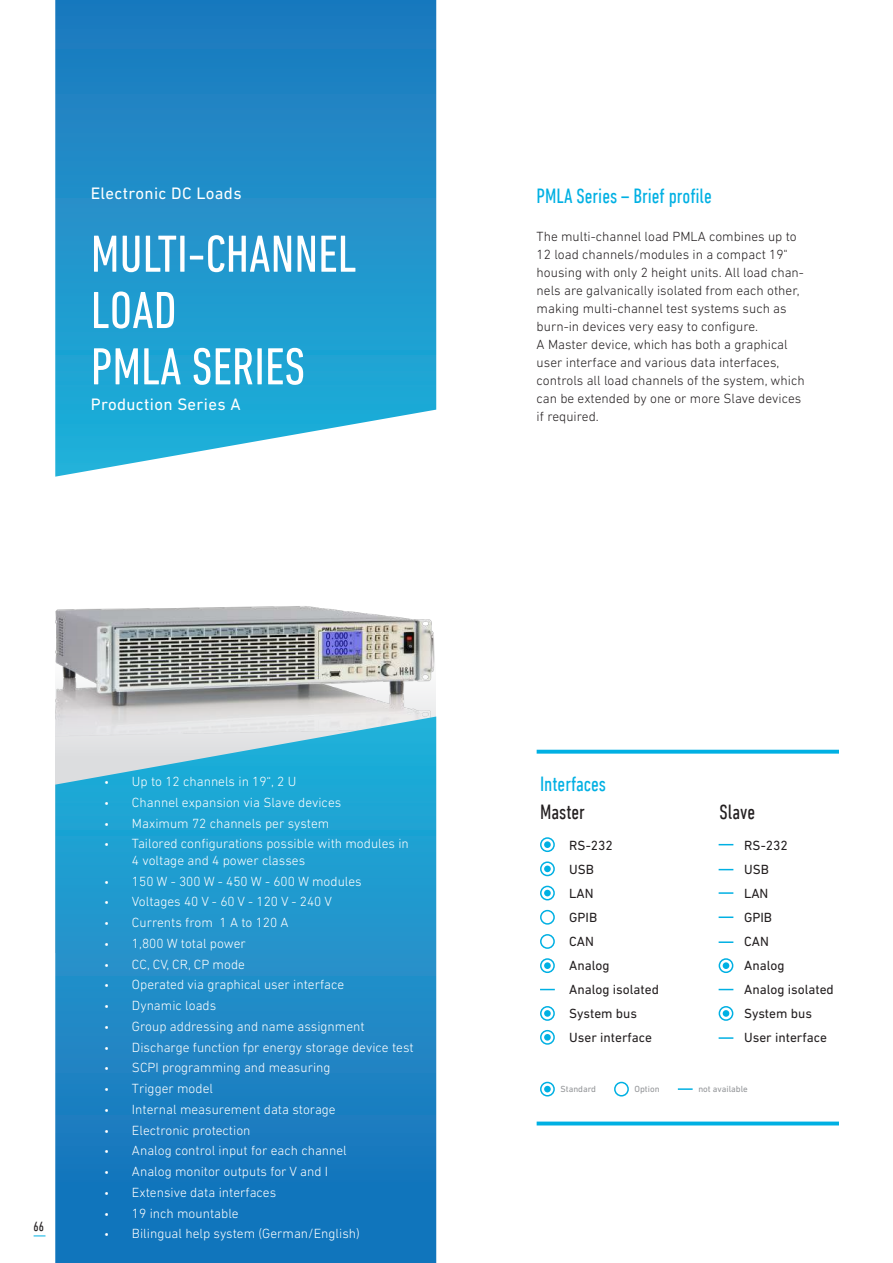
<style>
.page{position:relative;width:893px;height:1263px;background:#fff}
.page>*{position:absolute;margin:0;border:0;box-sizing:border-box;transform-origin:0 0}
.t1{font:condensed 53.1px/56.2px "DIN Next LT Pro";color:#fff}
.t2{font:condensed 21px "DIN Next LT Pro";color:#00b0e3}
.t3{font:condensed 21px "DIN Next LT Pro";color:#231f20}
.t4{font:16.8px "DIN Next LT Pro";letter-spacing:.02em;color:#fff}
.t5{font:300 13.5px/16.5px "DIN Next LT Pro";color:#fff}
.t6{font:300 13.5px/18px "DIN Next LT Pro";color:#231f20}
.t7{font:13.5px/24px "DIN Next LT Pro";color:#231f20}
.t8{font:condensed 13.5px "DIN Next LT Pro";color:#231f20}
.t9{font:9px "DIN Next LT Pro";color:#939598}
.s1{font-family:"Myriad Pro";font-weight:400}
</style>
<div class="page">
<svg style="left:537px;top:750px;width:302px;height:4px"></svg>
<div style="left:540px;top:837px;width:15px;height:15px;border:2px solid #00b0e3;border-radius:50%"></div>
<div style="left:540px;top:861px;width:15px;height:15px;border:2px solid #00b0e3;border-radius:50%"></div>
<div style="left:540px;top:886px;width:15px;height:14px;border:2px solid #00b0e3;border-radius:50%"></div>
<div style="left:540px;top:910px;width:15px;height:15px;border:2px solid #00b0e3;border-radius:50%"></div>
<div style="left:540px;top:934px;width:15px;height:15px;border:2px solid #00b0e3;border-radius:50%"></div>
<div style="left:540px;top:958px;width:15px;height:15px;border:2px solid #00b0e3;border-radius:50%"></div>
<div style="left:719px;top:958px;width:14px;height:15px;border:2px solid #00b0e3;border-radius:50%"></div>
<div style="left:540px;top:1006px;width:15px;height:15px;border:2px solid #00b0e3;border-radius:50%"></div>
<div style="left:540px;top:1030px;width:15px;height:15px;border:2px solid #00b0e3;border-radius:50%"></div>
<div style="left:719px;top:1006px;width:14px;height:15px;border:2px solid #00b0e3;border-radius:50%"></div>
<svg style="left:540px;top:989px;width:15px;height:1px"></svg>
<svg style="left:719px;top:989px;width:14px;height:1px"></svg>
<svg style="left:719px;top:1037px;width:14px;height:2px"></svg>
<svg style="left:719px;top:941px;width:14px;height:2px"></svg>
<svg style="left:719px;top:916px;width:14px;height:2px"></svg>
<svg style="left:719px;top:892px;width:14px;height:2px"></svg>
<svg style="left:719px;top:869px;width:14px;height:1px"></svg>
<svg style="left:719px;top:844px;width:14px;height:1px"></svg>
<div style="left:544px;top:962px;width:7px;height:7px;background:#00b0e3;border-radius:50%"></div>
<div style="left:723px;top:962px;width:6px;height:7px;background:#00b0e3;border-radius:50%"></div>
<div style="left:544px;top:1010px;width:7px;height:7px;background:#00b0e3;border-radius:50%"></div>
<div style="left:544px;top:1034px;width:7px;height:7px;background:#00b0e3;border-radius:50%"></div>
<div style="left:723px;top:1010px;width:6px;height:7px;background:#00b0e3;border-radius:50%"></div>
<div style="left:544px;top:841px;width:7px;height:7px;background:#00b0e3;border-radius:50%"></div>
<div style="left:544px;top:865px;width:7px;height:7px;background:#00b0e3;border-radius:50%"></div>
<div style="left:544px;top:890px;width:7px;height:6px;background:#00b0e3;border-radius:50%"></div>
<div style="left:614px;top:1082px;width:15px;height:14px;border:2px solid #00b0e3;border-radius:50%"></div>
<div style="left:540px;top:1082px;width:15px;height:14px;border:2px solid #00b0e3;border-radius:50%"></div>
<div style="left:544px;top:1086px;width:7px;height:6px;background:#00b0e3;border-radius:50%"></div>
<svg style="left:678px;top:1088px;width:15px;height:2px"></svg>
<svg style="left:537px;top:1121px;width:302px;height:4px"></svg>
<svg style="left:55px;top:0;width:381px;height:477px;background:#2f9ace"></svg>
<img style="left:56px;top:606px;width:380px;height:110px">
<svg style="left:55px;top:716px;width:381px;height:547px;background:#2891c9"></svg>
<p class="t4" style="left:91px;top:183px;width:152px">Electronic DC Loads</p>
<h2 class="t2" style="left:537px;top:184px;width:177px">PMLA Series – Brief profile</h2>
<h1 class="t1" style="left:91px;top:225px;width:267px">MULTI-CHANNEL<br>LOAD<br>PMLA SERIES</h1>
<p class="t6" style="left:537px;top:227px;width:270px">The multi-channel load PMLA combines up to 12 load channels/modules in a compact 19" housing with only 2 height units. All load chan&shy;nels are galvanically isolated from each other, making multi-channel test systems such as burn-in devices very easy to configure.<br>A Master device, which has both a graphical user interface and various data interfaces, controls all load channels of the system, which can be extended by one or more Slave devices if required.</p>
<p class="t4" style="left:91px;top:395px;width:151px">Production Series A</p>
<p class="t8" style="left:34px;top:1218px;width:12px">66</p>
<p class="t5" style="left:105px;top:773px;width:193px"><span class="s1">•</span> Up to 12 channels in 19“, 2 U</p>
<p class="t5" style="left:105px;top:794px;width:238px"><span class="s1">•</span> Channel expansion via Slave devices</p>
<p class="t5" style="left:105px;top:814px;width:226px"><span class="s1">•</span> Maximum 72 channels per system</p>
<p class="t5" style="left:132px;top:835px;width:278px;text-indent:-27px"><span class="s1">•</span> Tailored configurations possible with modules in<br>4 voltage and 4 power classes</p>
<p class="t5" style="left:105px;top:872px;width:258px"><span class="s1">•</span> 150 W - 300 W - 450 W - 600 W modules</p>
<p class="t5" style="left:105px;top:893px;width:228px"><span class="s1">•</span> Voltages 40 V - 60 V - 120 V - 240 V</p>
<p class="t5" style="left:105px;top:914px;width:185px"><span class="s1">•</span> Currents from 1 A to 120 A</p>
<p class="t5" style="left:105px;top:935px;width:142px"><span class="s1">•</span> 1,800 W total power</p>
<p class="t5" style="left:105px;top:955px;width:141px"><span class="s1">•</span> CC, CV, CR, CP mode</p>
<p class="t5" style="left:105px;top:976px;width:241px"><span class="s1">•</span> Operated via graphical user interface</p>
<p class="t5" style="left:105px;top:997px;width:113px"><span class="s1">•</span> Dynamic loads</p>
<p class="t5" style="left:105px;top:1018px;width:261px"><span class="s1">•</span> Group addressing and name assignment</p>
<p class="t5" style="left:105px;top:1038px;width:310px"><span class="s1">•</span> Discharge function fpr energy storage device test</p>
<p class="t5" style="left:105px;top:1059px;width:227px"><span class="s1">•</span> SCPI programming and measuring</p>
<p class="t5" style="left:105px;top:1080px;width:110px"><span class="s1">•</span> Trigger model</p>
<p class="t5" style="left:105px;top:1101px;width:232px"><span class="s1">•</span> Internal measurement data storage</p>
<p class="t5" style="left:105px;top:1121px;width:147px"><span class="s1">•</span> Electronic protection</p>
<p class="t5" style="left:105px;top:1142px;width:243px"><span class="s1">•</span> Analog control input for each channel</p>
<p class="t5" style="left:105px;top:1163px;width:225px"><span class="s1">•</span> Analog monitor outputs for V and I</p>
<p class="t5" style="left:105px;top:1184px;width:173px"><span class="s1">•</span> Extensive data interfaces</p>
<p class="t5" style="left:105px;top:1204px;width:135px"><span class="s1">•</span> 19 inch mountable</p>
<p class="t5" style="left:105px;top:1225px;width:256px"><span class="s1">•</span> Bilingual help system (German/English)</p>
<h2 class="t2" style="left:540px;top:772px;width:68px">Interfaces</h2>
<h2 class="t3" style="left:540px;top:800px;width:46px">Master</h2>
<h2 class="t3" style="left:719px;top:800px;width:37px">Slave</h2>
<p class="t7" style="left:569px;top:833px;width:91px">RS-232<br>USB<br>LAN<br>GPIB<br>CAN<br>Analog<br>Analog isolated<br>System bus<br>User interface</p>
<p class="t7" style="left:744px;top:833px;width:91px">RS-232<br>USB<br>LAN<br>GPIB<br>CAN<br>Analog<br>Analog isolated<br>System bus<br>User interface</p>
<p class="t9" style="left:560px;top:1084px;width:37px">Standard</p>
<p class="t9" style="left:635px;top:1084px;width:27px">Option</p>
<p class="t9" style="left:698px;top:1084px;width:51px">not available</p>
</div>
